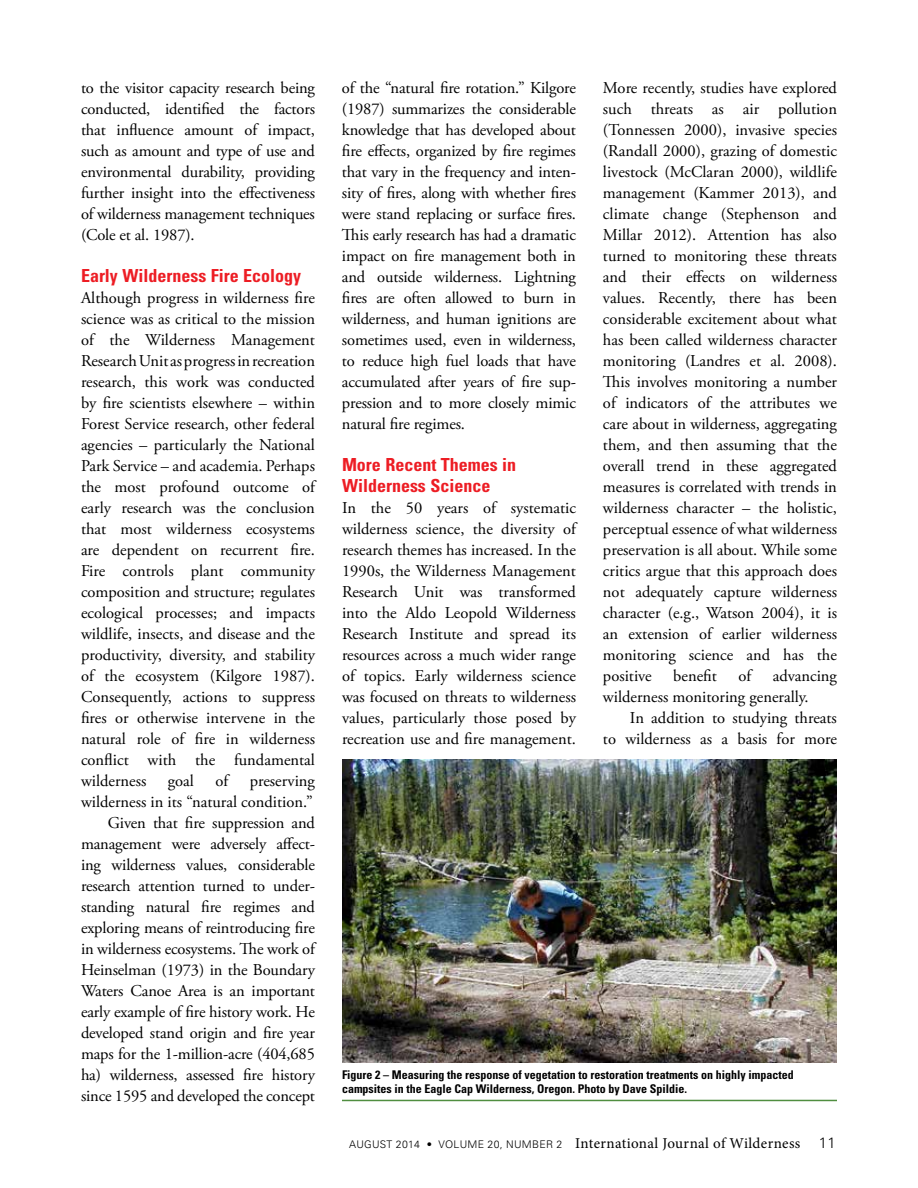
<style>
.page{position:relative;width:918px;height:1188px;background:#fff}
.page>*{position:absolute;margin:0;border:0;box-sizing:border-box;transform-origin:0 0}
.t1{font:700 condensed 18px/21px "Univers";color:#ed1d24}
.t2{font:16.5px/21px "Adobe Garamond Pro";letter-spacing:-.01em;color:#000;text-align:justify}
.t3{font:15px "Minion Pro";letter-spacing:.025em;color:#000}
.t4{font:700 condensed 12px/13.5px "Univers";color:#000}
.s1{font-family:"Univers";font-weight:300;font-size:10.5px}
.s2{font-family:"Univers";font-weight:300}
</style>
<div class="page">
<img style="left:342px;top:759px;width:495px;height:304px">
<hr style="left:342px;top:1100px;width:495px;height:1px;background:#508e40">
<p class="t2" style="left:81px;top:78px;width:236px">to the visitor capacity research being conducted, identified the factors that influence amount of impact, such as amount and type of use and environmental durability, providing further insight into the effectiveness of wilderness management techniques (Cole et al. 1987).</p>
<p class="t1" style="left:81px;top:265px;width:222px">Early Wilderness Fire Ecology</p>
<p class="t2" style="left:81px;top:288px;width:236px">Although progress in wilderness fire science was as critical to the mission of the Wilderness Management Research Unit as progress in recreation research, this work was conducted by fire scientists elsewhere – within Forest Service research, other federal agencies – particularly the National Park Service – and academia. Perhaps the most profound outcome of early research was the conclusion that most wilderness ecosystems are dependent on recurrent fire.<br>Fire controls plant community composition and structure; regulates ecological processes; and impacts wildlife, insects, and disease and the productivity, diversity, and stability of the ecosystem (Kilgore 1987).<br>Consequently, actions to suppress fires or otherwise intervene in the natural role of fire in wilderness conflict with the fundamental wilderness</p>
<p class="t2" style="left:168px;top:771px;width:28px">goal</p>
<p class="t2" style="left:215px;top:771px;width:14px">of</p>
<p class="t2" style="left:81px;top:771px;width:236px;text-align:right">preserving<br>wilderness in its “natural condition.” Given that fire suppression and management were adversely affect&shy;ing wilderness values, considerable research attention turned to under&shy;standing natural fire regimes and exploring means of reintroducing fire in wilderness ecosystems. The work of Heinselman (1973) in the Boundary Waters Canoe Area is an important early example of fire history work. He developed stand origin and fire year maps for the 1-million-acre (404,685 ha) wilderness, assessed fire history since 1595 and developed the concept</p>
<p class="t2" style="left:342px;top:78px;width:236px">of the “natural fire rotation.” Kilgore (1987) summarizes the considerable knowledge that has developed about fire effects, organized by fire regimes that vary in the frequency and inten&shy;sity of fires, along with whether fires were stand replacing or surface fires.<br>This early research has had a dramatic impact on fire management both in and outside wilderness. Lightning fires are often allowed to burn in wilderness, and human ignitions are sometimes used, even in wilderness, to reduce high fuel loads that have accumulated after years of fire sup&shy;pression and to more closely mimic natural fire regimes.</p>
<p class="t1" style="left:342px;top:454px;width:176px">More Recent Themes in<br>Wilderness Science</p>
<p class="t2" style="left:342px;top:498px;width:236px">In the 50 years of systematic wilderness science, the diversity of research themes has increased. In the 1990s, the Wilderness Management Research Unit was transformed into the Aldo Leopold Wilderness Research Institute and spread its resources across a much wider range of topics. Early wilderness science was focused on threats to wilderness values, particularly those posed by recreation use and fire management.</p>
<p class="t2" style="left:603px;top:78px;width:236px">More recently, studies have explored such threats as air pollution (Tonnessen 2000), invasive species (Randall 2000), grazing of domestic livestock (McClaran 2000), wildlife management (Kammer 2013), and climate change (Stephenson and Millar 2012). Attention has also turned to monitoring these threats and their effects on wilderness values. Recently, there has been considerable excitement about what has been called wilderness character monitoring (Landres et al. 2008).<br>This involves monitoring a number of indicators of the attributes we care about in wilderness, aggregating them, and then assuming that the overall trend in these aggregated measures is correlated with trends in wilderness character – the holistic, perceptual essence of what wilderness preservation is all about. While some critics argue that this approach does not adequately capture wilderness character (e.g., Watson 2004), it is an extension of earlier wilderness monitoring science and has the positive</p>
<p class="t2" style="left:673px;top:666px;width:45px">benefit</p>
<p class="t2" style="left:738px;top:666px;width:14px">of</p>
<p class="t2" style="left:773px;top:666px;width:66px">advancing</p>
<p class="t2" style="left:603px;top:687px;width:207px">wilderness monitoring generally.</p>
<p class="t2" style="left:630px;top:708px;width:208px">In addition to studying threats</p>
<p class="t2" style="left:603px;top:729px;width:236px">to wilderness as a basis for more</p>
<p class="t4" style="left:342px;top:1068px;width:453px">Figure 2 – Measuring the response of vegetation to restoration treatments on highly impacted campsites in the Eagle Cap Wilderness, Oregon. Photo by Dave Spildie.</p>
<p class="t3" style="left:349px;top:1133px;width:488px"><span class="s1">AUGUST 2014 • VOLU ME 20, NU MBER 2</span> International Journal of Wilderness <span class="s2">11</span></p>
</div>
